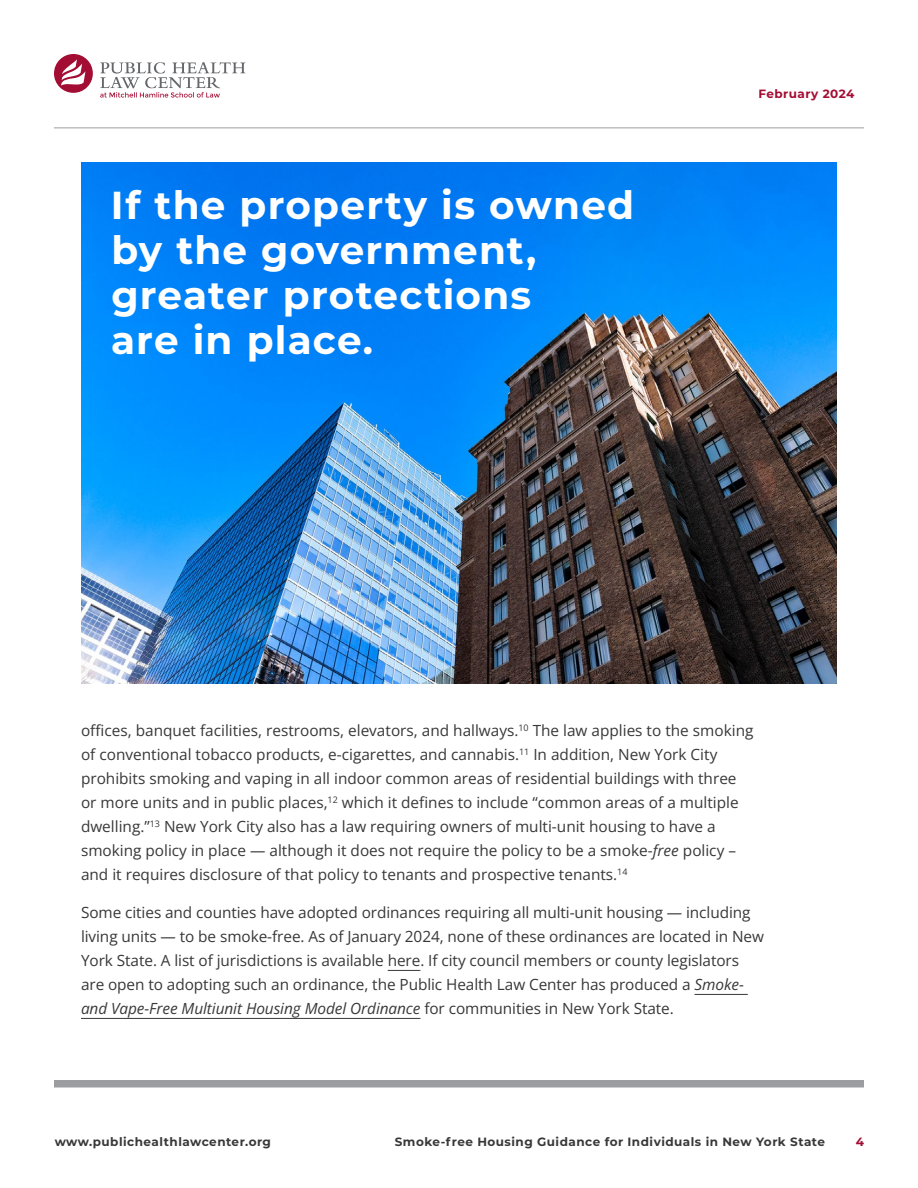
<style>
.page{position:relative;width:918px;height:1188px;background:#fff}
.page>*{position:absolute;margin:0;border:0;box-sizing:border-box;transform-origin:0 0}
.pullquote__large_type{font:700 39px/45px "Montserrat";letter-spacing:.03em;color:#fff}
.body{font:15.3px/24px "Open Sans";color:#383839}
.t1{font:700 12px "Montserrat";letter-spacing:.04em;color:#383839}
.t2{font:700 12px "Montserrat";letter-spacing:.04em;color:#a30c33}
.s1{font-style:italic}
</style>
<div class="page">
<div style="left:54px;top:1080px;width:810px;height:8px;background:#9b9da0"></div>
<hr style="left:54px;top:128px;width:810px;height:1px;background:#9b9da0">
<hr style="left:388px;top:970px;width:32px;height:1px;background:#383839">
<hr style="left:695px;top:994px;width:53px;height:1px;background:#383839">
<hr style="left:81px;top:1018px;width:339px;height:1px;background:#383839">
<img style="left:81px;top:162px;width:756px;height:522px">
<svg style="left:54px;top:54px;width:39px;height:39px"></svg>
<svg style="left:100px;top:62px;width:145px;height:36px"></svg>
<p class="pullquote__large_type" style="left:111px;top:181px;width:525px">If the property is owned by the government, greater protections<br>are in place.</p>
<p class="t2" style="left:758px;top:85px;width:98px">February 2024</p>
<p class="body" style="left:81px;top:718px;width:674px">offices, banquet facilities, restrooms, elevators, and hallways.<sup>10</sup> The law applies to the smoking of conventional tobacco products, e-cigarettes, and cannabis.<sup>11</sup> In addition, New York City prohibits smoking and vaping in all indoor common areas of residential buildings with three or more units and in public places,<sup>12</sup> which it defines to include “common areas of a multiple dwelling.”<sup>13</sup> New York City also has a law requiring owners of multi-unit housing to have a smoking policy in place — although it does not require the policy to be a smoke-<span class="s1">free</span> policy – and it requires disclosure of that policy to tenants and prospective tenants.<sup>14</sup></p>
<p class="body" style="left:81px;top:900px;width:685px">Some cities and counties have adopted ordinances requiring all multi-unit housing — including living units — to be smoke-free. As of January 2024, none of these ordinances are located in New York State. A list of jurisdictions is available here. If city council members or county legislators are open to adopting such an ordinance, the Public Health Law Center has produced a <span class="s1">Smoke&shy;and Vape-Free Multiunit Housing Model Ordinance</span> for communities in New York State.</p>
<p class="t1" style="left:55px;top:1133px;width:218px">www.publichealthlawcenter.org</p>
<p class="t1" style="left:395px;top:1133px;width:432px">Smoke-free Housing Guidance for Individuals in New York State</p>
<p class="t2" style="left:856px;top:1133px;width:10px">4</p>
</div>
